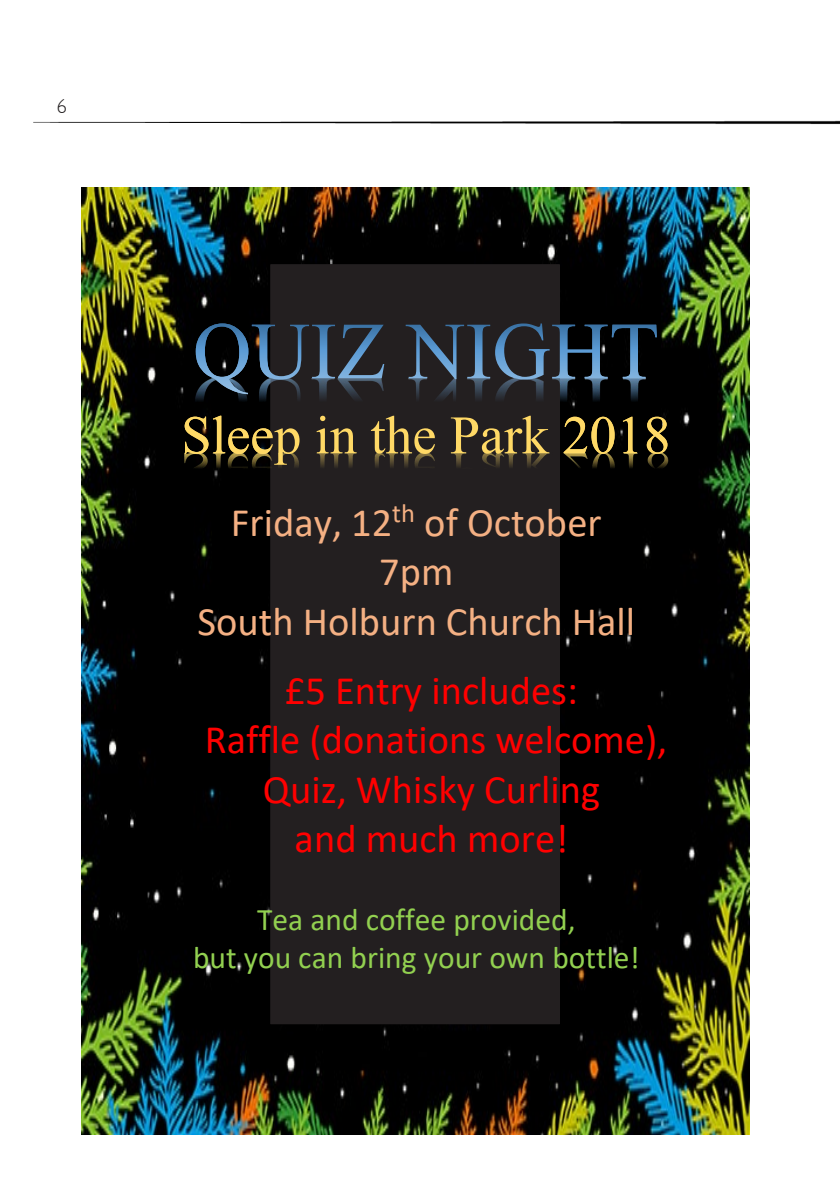
<style>
.page{position:relative;width:840px;height:1191px;background:#fff}
.page>*{position:absolute;margin:0;border:0;box-sizing:border-box;transform-origin:0 0}
.t1{font:54px "Times New Roman";color:#ffd966}
.t2{font:40.4px/49.4px "Calibri";color:#f00;text-align:center}
.t3{font:40.4px/49.4px "Calibri";color:#f4b083;text-align:center}
.t4{font:31.4px/38.4px "Calibri";color:#92d050;text-align:center}
.t5{font:300 20px "Humanist 521 BT";color:#231f20}
</style>
<div class="page">
<img style="left:33px;top:120px;width:806px;height:5px">
<img style="left:81px;top:187px;width:668px;height:947px">
<img style="left:195px;top:377px;width:462px;height:51px">
<img style="left:172px;top:453px;width:507px;height:17px">
<div style="left:271px;top:265px;width:288px;height:758px;background:#231f20"></div>
<svg style="left:196px;top:323px;width:460px;height:71px"></svg>
<p class="t5" style="left:57px;top:94px;width:12px">6</p>
<p class="t1" style="left:181px;top:397px;width:490px">Sleep in the Park 2018</p>
<p class="t3" style="left:197px;top:497px;width:439px">Friday, 12<sup>th</sup> of October<br>7pm<br>South Holburn Church Hall</p>
<p class="t2" style="left:204px;top:665px;width:464px">£5 Entry includes:<br>Raffle (donations welcome),<br>Quiz, Whisky Curling<br>and much more!</p>
<p class="t4" style="left:193px;top:899px;width:448px">Tea and coffee provided,<br>but you can bring your own bottle!</p>
</div>
